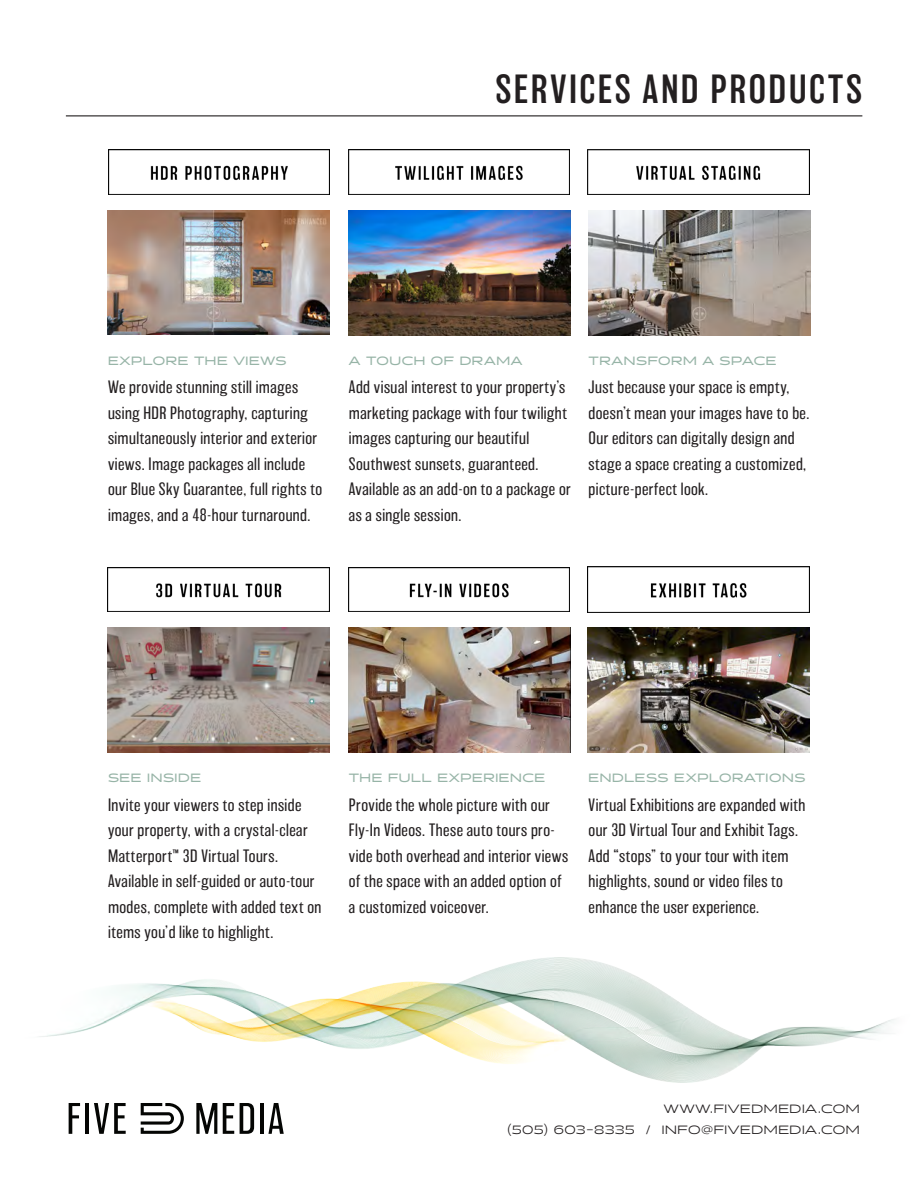
<style>
.page{position:relative;width:918px;height:1188px;background:#fff}
.page>*{position:absolute;margin:0;border:0;box-sizing:border-box;transform-origin:0 0}
.Section_Heading_1{font:300 37.5px "Balboa";letter-spacing:.065em;color:#231f20}
.Service_Description{font:200 16.5px/25.5px "Balboa";letter-spacing:.025em;color:#231f20}
.Service_Lead-in{font:500 12px "Halogen";letter-spacing:.05em;color:#97b4a7}
.t1{font:12px "Halogen";letter-spacing:.05em;color:#231f20}
</style>
<div class="page">
<img style="left:108px;top:150px;width:222px;height:45px">
<img style="left:348px;top:150px;width:222px;height:45px">
<img style="left:588px;top:150px;width:222px;height:45px">
<img style="left:108px;top:210px;width:222px;height:125px">
<img style="left:348px;top:210px;width:222px;height:125px">
<img style="left:588px;top:210px;width:222px;height:125px">
<img style="left:108px;top:567px;width:222px;height:45px">
<img style="left:348px;top:567px;width:222px;height:45px">
<img style="left:588px;top:567px;width:222px;height:45px">
<img style="left:588px;top:627px;width:222px;height:125px">
<img style="left:348px;top:627px;width:222px;height:125px">
<img style="left:108px;top:627px;width:222px;height:125px">
<svg style="left:196px;top:1103px;width:21px;height:31px"></svg>
<svg style="left:223px;top:1103px;width:11px;height:31px"></svg>
<svg style="left:240px;top:1103px;width:14px;height:31px"></svg>
<hr style="left:260px;top:1103px;width:4px;height:31px;background:#040503">
<svg style="left:268px;top:1103px;width:16px;height:31px"></svg>
<svg style="left:141px;top:1103px;width:43px;height:31px"></svg>
<svg style="left:69px;top:1103px;width:11px;height:31px"></svg>
<hr style="left:85px;top:1103px;width:4px;height:31px;background:#040503">
<svg style="left:94px;top:1103px;width:32px;height:31px"></svg>
<hr style="left:66px;top:115px;width:796px;height:1px;background:#231f20">
<img style="left:39px;top:957px;width:856px;height:126px">
<p class="Section_Heading_1" style="left:495px;top:69px;width:368px">SERVICES AND PRODUCTS</p>
<p class="Service_Lead-in" style="left:108px;top:353px;width:180px">EXPLORE THE VIEWS</p>
<p class="Service_Description" style="left:108px;top:375px;width:216px">We provide stunning still images using HDR Photography, capturing simultaneously interior and exterior views. Image packages all include our Blue Sky Guarantee, full rights to images, and a 48-hour turnaround.</p>
<p class="Service_Lead-in" style="left:349px;top:353px;width:175px">A TOUCH OF DRAMA</p>
<p class="Service_Description" style="left:349px;top:375px;width:223px">Add visual interest to your property’s marketing package with four twilight images capturing our beautiful Southwest sunsets, guaranteed.<br>Available as an add-on to a package or as a single session.</p>
<p class="Service_Lead-in" style="left:589px;top:353px;width:189px">TRANSFORM A SPACE</p>
<p class="Service_Description" style="left:589px;top:375px;width:222px">Just because your space is empty, doesn’t mean your images have to be.<br>Our editors can digitally design and stage a space creating a customized, picture-perfect look.</p>
<p class="Service_Lead-in" style="left:108px;top:770px;width:95px">SEE INSIDE</p>
<p class="Service_Description" style="left:108px;top:792px;width:215px">Invite your viewers to step inside your property, with a crystal-clear Matterport™ 3D Virtual Tours.<br>Available in self-guided or auto-tour modes, complete with added text on items you’d like to highlight.</p>
<p class="Service_Lead-in" style="left:349px;top:770px;width:198px">THE FULL EXPERIENCE</p>
<p class="Service_Description" style="left:349px;top:792px;width:221px">Provide the whole picture with our Fly-In Videos. These auto tours pro&shy;vide both overhead and interior views of the space with an added option of a customized voiceover.</p>
<p class="Service_Lead-in" style="left:589px;top:770px;width:218px">ENDLESS EXPLORATIONS</p>
<p class="Service_Description" style="left:589px;top:792px;width:218px">Virtual Exhibitions are expanded with our 3D Virtual Tour and Exhibit Tags.<br>Add “stops” to your tour with item highlights, sound or video files to enhance the user experience.</p>
<p class="t1" style="left:664px;top:1101px;width:198px">WWW.FIVEDMEDIA.COM</p>
<p class="t1" style="left:507px;top:1122px;width:354px">(505) 603-8335 / INFO@FIVEDMEDIA.COM</p>
</div>
